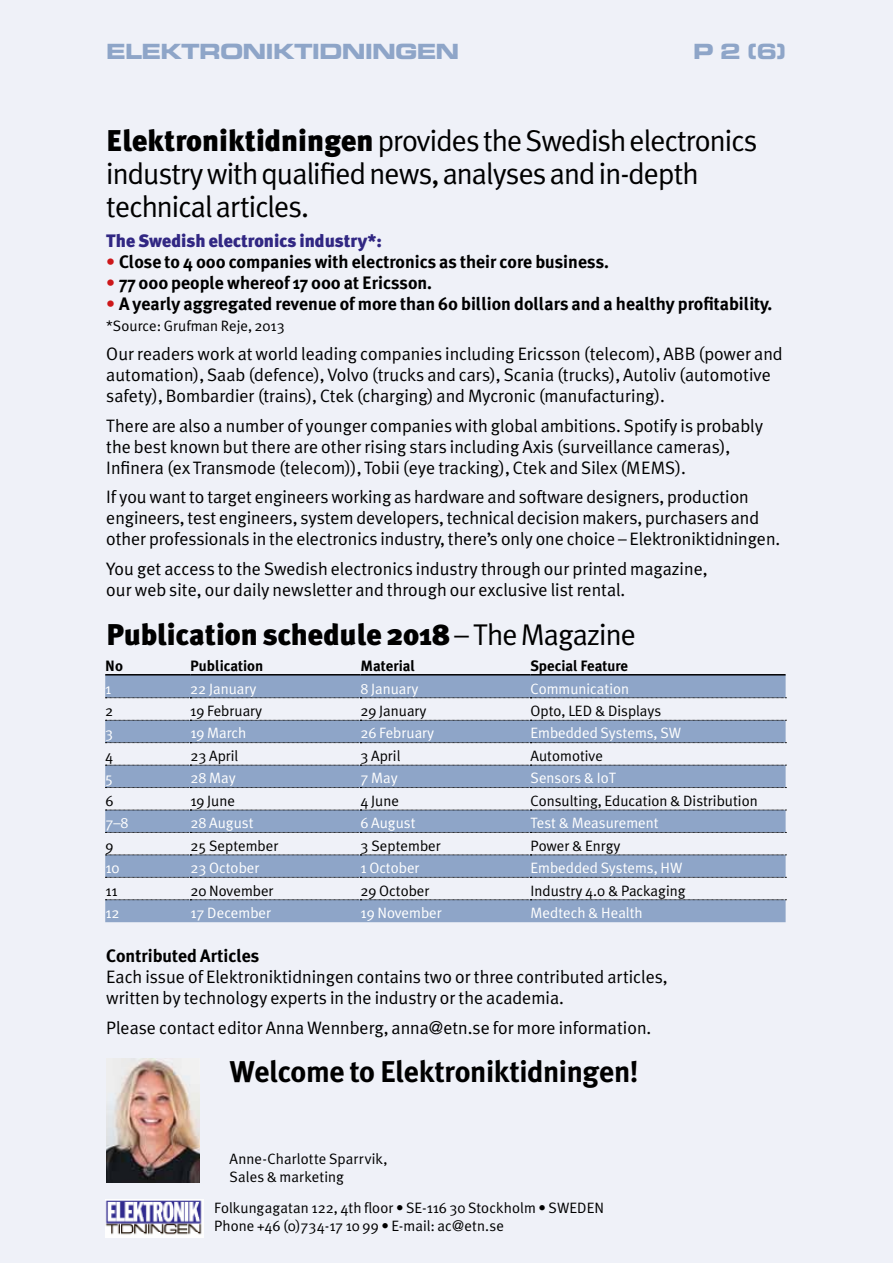
<style>
.page{position:relative;width:893px;height:1263px;background:#eff1f8}
.page>*{position:absolute;margin:0;border:0;box-sizing:border-box;transform-origin:0 0}
.t1{font:30px/33px "Meta Plus Normal";letter-spacing:-.03em;color:#000}
.t2{font:900 30px "Meta Plus";color:#000}
.t3{font:700 30px "Meta Plus";letter-spacing:-.015em;color:#000}
.t4{font:21px "Eurostile Bold Extended Two";letter-spacing:-.04em;color:#8ea5c8}
.t5{font:18px/21px "Meta Plus Normal";color:#000}
.t6{font:700 18px "Meta Plus";color:#000}
.t7{font:900 18px "Meta Plus";color:#312783}
.t8{font:15px/18px "Meta Plus Normal";color:#000}
.t9{font:15px "Meta Plus Normal";color:#fff}
.t10{font:700 15px "Meta Plus";color:#000}
.s1{font-family:"Meta Plus";font-weight:900}
.s2{font-weight:900;color:#cd171a}
.s3{font-family:"Meta Plus Normal";font-weight:400}
</style>
<div class="page">
<img style="left:105px;top:1199px;width:98px;height:38px">
<img style="left:106px;top:1059px;width:94px;height:123px">
<svg style="left:105px;top:675px;width:681px;height:247px;fill:#8ea5c8"></svg>
<hr style="left:105px;top:674px;width:85px;height:1px;background:#000">
<hr style="left:190px;top:674px;width:170px;height:1px;background:#000">
<hr style="left:360px;top:674px;width:170px;height:1px;background:#000">
<hr style="left:530px;top:674px;width:256px;height:1px;background:#000">
<svg style="left:105px;top:697px;width:681px;height:1px"></svg>
<svg style="left:105px;top:720px;width:681px;height:1px"></svg>
<svg style="left:105px;top:742px;width:681px;height:1px"></svg>
<svg style="left:105px;top:765px;width:681px;height:1px"></svg>
<svg style="left:105px;top:787px;width:681px;height:1px"></svg>
<svg style="left:105px;top:810px;width:681px;height:1px"></svg>
<svg style="left:105px;top:832px;width:681px;height:1px"></svg>
<svg style="left:105px;top:855px;width:681px;height:1px"></svg>
<svg style="left:105px;top:877px;width:681px;height:1px"></svg>
<svg style="left:105px;top:899px;width:681px;height:1px"></svg>
<p class="t4" style="left:106px;top:36px;width:355px">ELEKTRONIKTIDNINGEN</p>
<p class="t4" style="left:693px;top:36px;width:95px">P 2 (6)</p>
<h1 class="t1" style="left:106px;top:124px;width:653px"><span class="s1">Elektroniktidningen</span> provides the Swedish electronics industry with qualified news, analyses and in-depth technical articles.</h1>
<p class="t7" style="left:106px;top:230px;width:277px">The Swedish electronics industry*:</p>
<p class="t6" style="left:106px;top:251px;width:504px"><span class="s2">•</span> Close to 4 000 companies with electronics as their core business.</p>
<p class="t6" style="left:106px;top:272px;width:327px"><span class="s2">•</span> 77 000 people whereof 17 000 at Ericsson.</p>
<p class="t6" style="left:106px;top:293px;width:668px"><span class="s2">•</span> A yearly aggregated revenue of more than 60 billion dollars and a healthy profitability.</p>
<p class="t8" style="left:106px;top:316px;width:180px">*Source: Grufman Reje, 2013</p>
<p class="t5" style="left:106px;top:343px;width:678px">Our readers work at world leading companies including Ericsson (telecom), ABB (power and automation), Saab (defence), Volvo (trucks and cars), Scania (trucks), Autoliv (automotive safety), Bombardier (trains), Ctek (charging) and Mycronic (manufacturing).</p>
<p class="t5" style="left:106px;top:415px;width:658px">There are also a number of younger companies with global ambitions. Spotify is probably the best known but there are other rising stars including Axis (surveillance cameras),<br>Infinera (ex Transmode (telecom)), Tobii (eye tracking), Ctek and Silex (MEMS).</p>
<p class="t5" style="left:106px;top:486px;width:675px">If you want to target engineers working as hardware and software designers, production engineers, test engineers, system developers, technical decision makers, purchasers and other professionals in the electronics industry, there’s only one choice – Elektroniktidningen.</p>
<p class="t5" style="left:106px;top:558px;width:603px">You get access to the Swedish electronics industry through our printed magazine, our web site, our daily newsletter and through our exclusive list rental.</p>
<h1 class="t2" style="left:106px;top:617px;width:531px">Publication schedule 2018 <span class="s3">– The Magazine</span></h1>
<p class="t10" style="left:105px;top:657px;width:19px">No</p>
<p class="t10" style="left:190px;top:657px;width:74px">Publication</p>
<p class="t10" style="left:360px;top:657px;width:56px">Material</p>
<p class="t10" style="left:530px;top:657px;width:99px">Special Feature</p>
<p class="t9" style="left:105px;top:680px;width:8px">1</p>
<p class="t9" style="left:190px;top:680px;width:68px">22 January</p>
<p class="t9" style="left:360px;top:680px;width:60px">8 January</p>
<p class="t9" style="left:530px;top:680px;width:100px">Communication</p>
<p class="t8" style="left:105px;top:702px;width:10px">2</p>
<p class="t8" style="left:190px;top:702px;width:73px">19 February</p>
<p class="t8" style="left:360px;top:702px;width:68px">29 January</p>
<p class="t8" style="left:530px;top:702px;width:132px">Opto, LED &amp; Displays</p>
<p class="t9" style="left:105px;top:724px;width:10px">3</p>
<p class="t9" style="left:190px;top:724px;width:57px">19 March</p>
<p class="t9" style="left:360px;top:724px;width:75px">26 February</p>
<p class="t9" style="left:530px;top:724px;width:152px">Embedded Systems, SW</p>
<p class="t8" style="left:105px;top:746px;width:10px">4</p>
<p class="t8" style="left:190px;top:746px;width:49px">23 April</p>
<p class="t8" style="left:360px;top:746px;width:41px">3 April</p>
<p class="t8" style="left:531px;top:746px;width:74px">Automotive</p>
<p class="t9" style="left:105px;top:769px;width:10px">5</p>
<p class="t9" style="left:190px;top:769px;width:47px">28 May</p>
<p class="t9" style="left:360px;top:769px;width:39px">7 May</p>
<p class="t9" style="left:531px;top:769px;width:87px">Sensors &amp; IoT</p>
<p class="t8" style="left:105px;top:791px;width:10px">6</p>
<p class="t8" style="left:190px;top:791px;width:46px">19 June</p>
<p class="t8" style="left:360px;top:791px;width:40px">4 June</p>
<p class="t8" style="left:531px;top:791px;width:229px">Consulting, Education &amp; Distribution</p>
<p class="t9" style="left:105px;top:814px;width:25px">7–8</p>
<p class="t9" style="left:190px;top:814px;width:65px">28 August</p>
<p class="t9" style="left:360px;top:814px;width:57px">6 August</p>
<p class="t9" style="left:531px;top:814px;width:129px">Test &amp; Measurement</p>
<p class="t8" style="left:105px;top:836px;width:10px">9</p>
<p class="t8" style="left:190px;top:836px;width:90px">25 September</p>
<p class="t8" style="left:360px;top:836px;width:82px">3 September</p>
<p class="t8" style="left:531px;top:836px;width:91px">Power &amp; Enrgy</p>
<p class="t9" style="left:105px;top:859px;width:16px">10</p>
<p class="t9" style="left:190px;top:859px;width:71px">23 October</p>
<p class="t9" style="left:360px;top:859px;width:61px">1 October</p>
<p class="t9" style="left:531px;top:859px;width:153px">Embedded Systems, HW</p>
<p class="t8" style="left:105px;top:881px;width:14px">11</p>
<p class="t8" style="left:190px;top:881px;width:85px">20 November</p>
<p class="t8" style="left:361px;top:881px;width:71px">29 October</p>
<p class="t8" style="left:531px;top:881px;width:156px">Industry 4.0 &amp; Packaging</p>
<p class="t9" style="left:105px;top:904px;width:16px">12</p>
<p class="t9" style="left:190px;top:904px;width:82px">17 December</p>
<p class="t9" style="left:361px;top:904px;width:83px">19 November</p>
<p class="t9" style="left:531px;top:904px;width:113px">Medtech &amp; Health</p>
<p class="t6" style="left:106px;top:946px;width:155px">Contributed Articles</p>
<p class="t5" style="left:106px;top:966px;width:563px">Each issue of Elektroniktidningen contains two or three contributed articles, written by technology experts in the industry or the academia.</p>
<p class="t5" style="left:106px;top:1017px;width:547px">Please contact editor Anna Wennberg, anna@etn.se for more information.</p>
<h1 class="t3" style="left:230px;top:1054px;width:411px">Welcome to Elektroniktidningen!</h1>
<p class="t8" style="left:230px;top:1150px;width:159px">Anne-Charlotte Sparrvik,<br>Sales &amp; marketing</p>
<p class="t8" style="left:214px;top:1199px;width:391px">Folkungagatan 122, 4th floor • SE-116 30 Stockholm • SWEDEN<br>Phone +46 (0)734-17 10 99 • E-mail: ac@etn.se</p>
</div>
